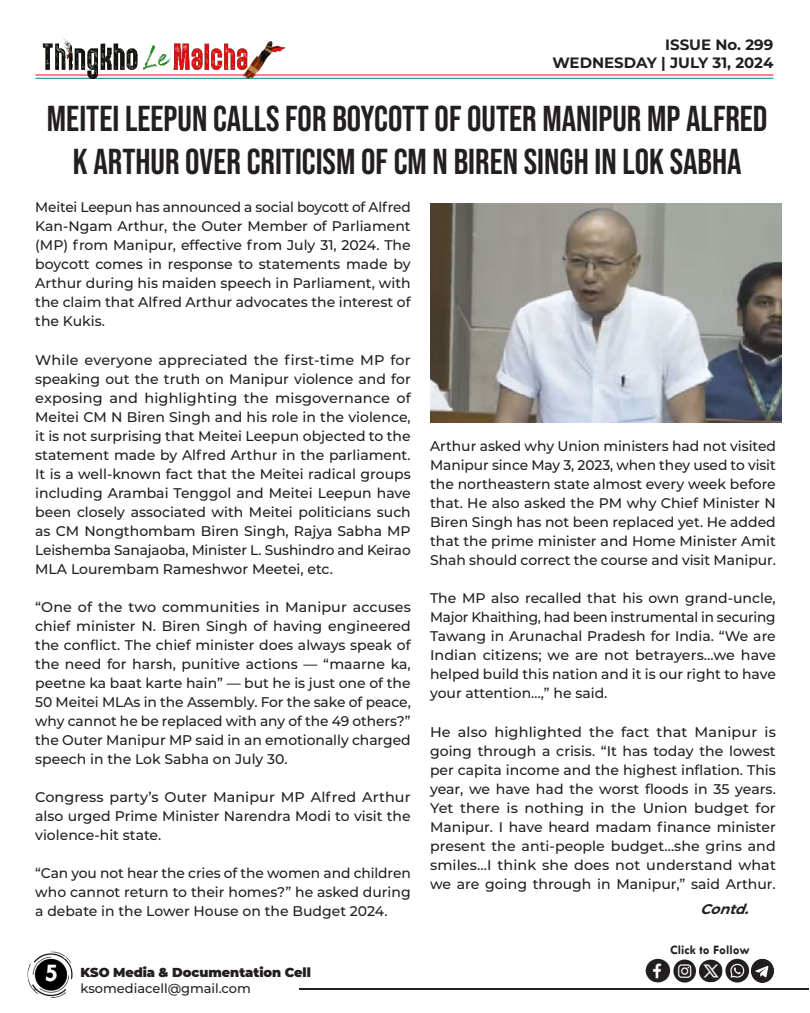
<style>
.page{position:relative;width:810px;height:1013px;background:#fff}
.page>*{position:absolute;margin:0;border:0;box-sizing:border-box;transform-origin:0 0}
.t1{font:36px/43.2px "Bebas Neue";color:#231f20;text-align:center}
.t2{font:700 26px "Tw Cen";color:#fff}
.t3{font:700 15px/18px "Montserrat";color:#231f20;text-align:right}
.t4{font:500 14px/19px "Montserrat";color:#231f20;text-align:justify}
.t5{font:italic 700 14px "Montserrat";color:#231f20}
.t6{font:900 13px "Montserrat";letter-spacing:-.005em;color:#231f20}
.t7{font:500 13px "Montserrat";color:#231f20}
.t8{font:700 13px "Tw Cen";color:#231f20}
</style>
<div class="page">
<hr style="left:299px;top:988px;width:509px;height:1px;background:#231f20">
<img style="left:27px;top:951px;width:46px;height:47px">
<hr style="left:35px;top:74px;width:738px;height:1px;background:#ff002d">
<hr style="left:35px;top:78px;width:738px;height:1px;background:#00848b">
<img style="left:35px;top:38px;width:254px;height:41px">
<img style="left:645px;top:958px;width:129px;height:25px">
<img style="left:430px;top:204px;width:351px;height:218px">
<p class="t3" style="left:552px;top:35px;width:222px">ISSUE No. 299<br>WEDNESDAY | JULY 31, 2024</p>
<h1 class="t1" style="left:47px;top:96px;width:722px">MEITEI LEEPUN CALLS FOR BOYCOTT OF OUTER MANIPUR MP ALFRED<br>K ARTHUR OVER CRITICISM OF CM N BIREN SINGH IN LOK SABHA</h1>
<p class="t4" style="left:35px;top:197px;width:377px">Meitei Leepun has announced a social boycott of Alfred Kan-Ngam Arthur, the Outer Member of Parliament (MP) from Manipur, effective from July 31, 2024. The boycott comes in response to statements made by Arthur during his maiden speech in Parliament, with the claim that Alfred Arthur advocates the interest of the Kukis.</p>
<p class="t4" style="left:35px;top:349px;width:377px">While everyone appreciated the first-time MP for speaking out the truth on Manipur violence and for exposing and highlighting the misgovernance of Meitei CM N Biren Singh and his role in the violence, it is not surprising that Meitei Leepun objected to the statement made by Alfred Arthur in the parliament.<br>It is a well-known fact that the Meitei radical groups including Arambai Tenggol and Meitei Leepun have been closely associated with Meitei politicians such as CM Nongthombam Biren Singh, Rajya Sabha MP Leishemba Sanajaoba, Minister L. Sushindro and Keirao MLA Lourembam Rameshwor Meetei, etc.</p>
<p class="t4" style="left:35px;top:596px;width:377px">“One of the two communities in Manipur accuses chief minister N. Biren Singh of having engineered the conflict. The chief minister does always speak of the need for harsh, punitive actions — “maarne ka, peetne ka baat karte hain” — but he is just one of the 50 Meitei MLAs in the Assembly. For the sake of peace, why cannot he be replaced with any of the 49 others?” the Outer Manipur MP said in an emotionally charged speech in the Lok Sabha on July 30.</p>
<p class="t4" style="left:35px;top:786px;width:377px">Congress party’s Outer Manipur MP Alfred Arthur also urged Prime Minister Narendra Modi to visit the violence-hit state.</p>
<p class="t4" style="left:35px;top:862px;width:377px">“Can you not hear the cries of the women and children who cannot return to their homes?” he asked during a debate in the Lower House on the Budget 2024.</p>
<p class="t4" style="left:430px;top:436px;width:347px">Arthur asked why Union ministers had not visited Manipur since May 3, 2023, when they used to visit the northeastern state almost every week before that. He also asked the PM why Chief Minister N Biren Singh has not been replaced yet. He added that the prime minister and Home Minister Amit Shah should correct the course and visit Manipur.</p>
<p class="t4" style="left:430px;top:588px;width:347px">The MP also recalled that his own grand-uncle, Major Khaithing, had been instrumental in securing Tawang in Arunachal Pradesh for India. “We are Indian citizens; we are not betrayers…we have helped build this nation and it is our right to have your attention…,” he said.</p>
<p class="t4" style="left:430px;top:721px;width:347px">He also highlighted the fact that Manipur is going through a crisis. “It has today the lowest per capita income and the highest inflation. This year, we have had the worst floods in 35 years.<br>Yet there is nothing in the Union budget for Manipur. I have heard madam finance minister present the anti-people budget…she grins and smiles…I think she does not understand what we are going through in Manipur,” said Arthur.</p>
<p class="t5" style="left:700px;top:898px;width:56px">Contd.</p>
<h2 class="t2" style="left:44px;top:957px;width:15px">5</h2>
<p class="t6" style="left:81px;top:962px;width:232px">KSO Media &amp; Documentation Cell</p>
<p class="t7" style="left:81px;top:978px;width:172px">ksomediacell@gmail.com</p>
<p class="t8" style="left:670px;top:942px;width:81px">Click to Follow</p>
</div>
